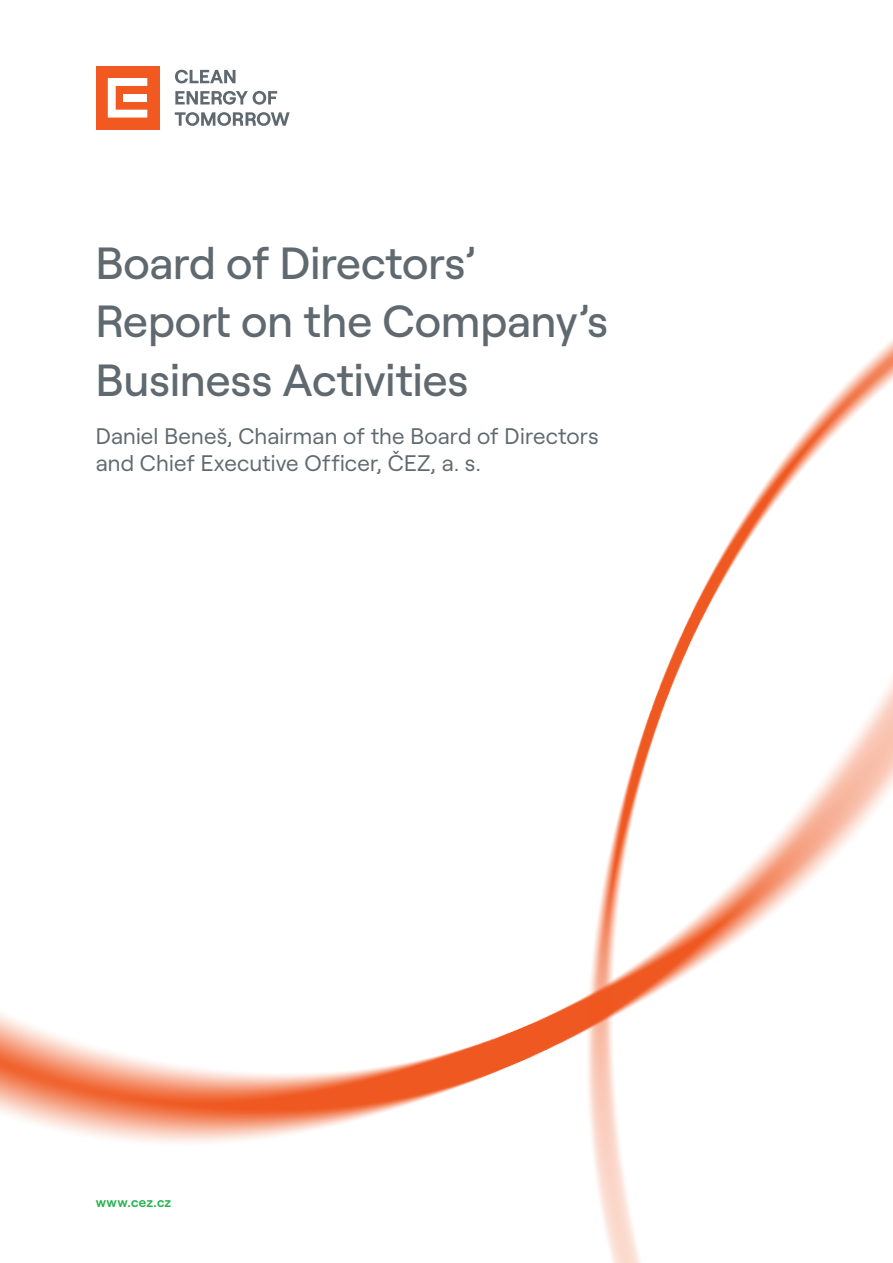
<style>
.page{position:relative;width:893px;height:1263px;background:#fff}
.page>*{position:absolute;margin:0;border:0;box-sizing:border-box;transform-origin:0 0}
.t1{font:500 45px/58.5px "Roobert CEZ";color:#5f696f}
.t2{font:22.5px/27px "Roobert CEZ";letter-spacing:.005em;color:#5f696f}
.t3{font:600 13.5px "Roobert CEZ";letter-spacing:.02em;color:#23b24b}
</style>
<div class="page">
<img style="left:0;top:1013px;width:392px;height:130px">
<img style="left:392px;top:339px;width:501px;height:924px">
<div style="left:96px;top:66px;width:63px;height:64px;background:#f15921"></div>
<svg style="left:108px;top:78px;width:39px;height:40px"></svg>
<svg style="left:175px;top:70px;width:60px;height:13px"></svg>
<svg style="left:175px;top:91px;width:102px;height:14px"></svg>
<svg style="left:175px;top:112px;width:115px;height:14px"></svg>
<h1 class="t1" style="left:96px;top:230px;width:514px">Board of Directors’<br>Report on the Company’s<br>Business Activities</h1>
<p class="t2" style="left:96px;top:421px;width:505px">Daniel Beneš, Chairman of the Board of Directors and Chief Executive Officer, ČEZ, a. s.</p>
<p class="t3" style="left:96px;top:1192px;width:77px">www.cez.cz</p>
</div>
